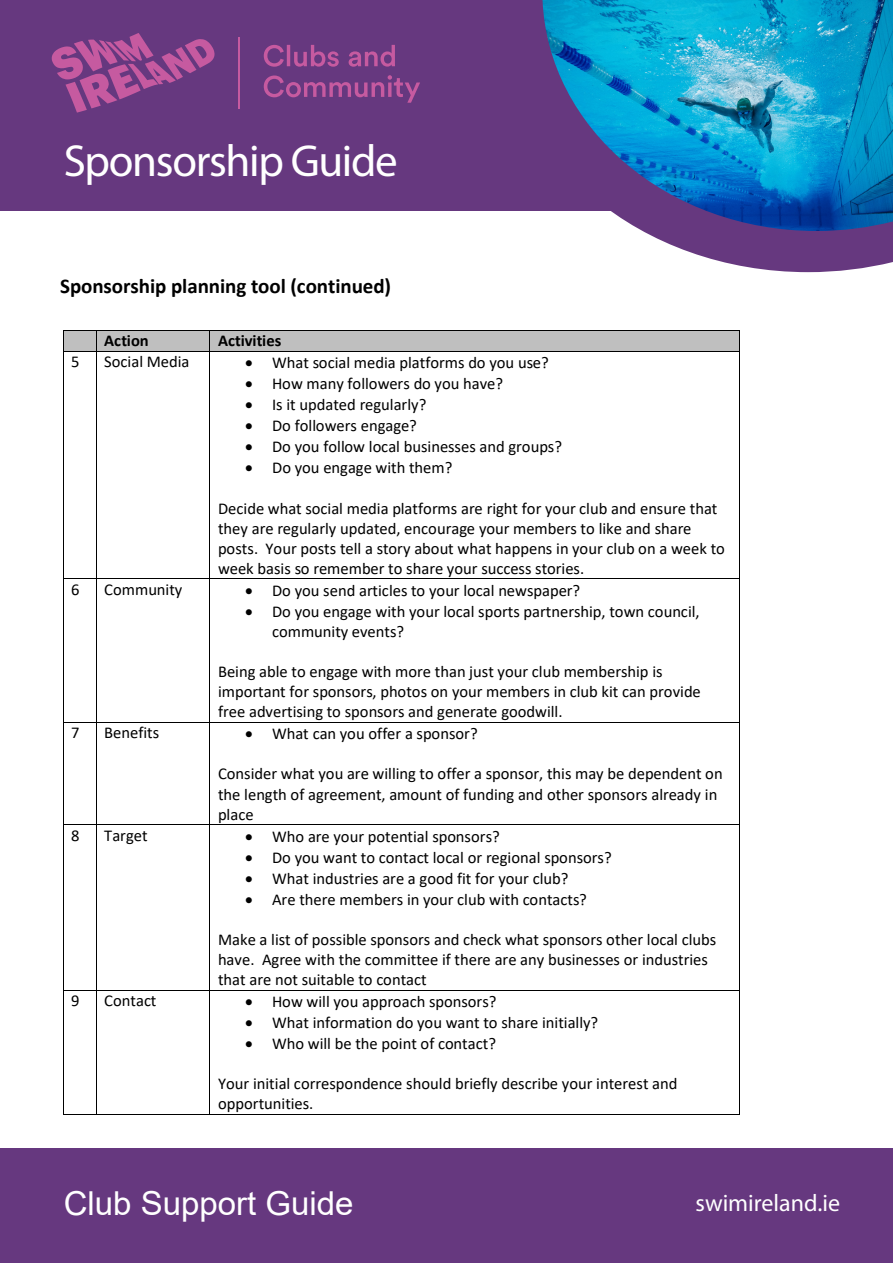
<style>
.page{position:relative;width:893px;height:1263px;background:#fff}
.page>*{position:absolute;margin:0;border:0;box-sizing:border-box;transform-origin:0 0}
.t1{font:45px "Myriad Pro";letter-spacing:-.03em;color:#fff}
.t2{font:33px "Arial";color:#fff}
.t3{font:24px "Myriad Pro";color:#fff}
.t4{font:700 21px "Calibri";letter-spacing:-.005em;color:#000}
.t5{font:16.5px/20.1px "Calibri";color:#000}
.t6{font:700 16.5px "Calibri";letter-spacing:.005em;color:#000}
</style>
<div class="page">
<div style="left:0;top:0;width:893px;height:210px;background:#66387f"></div>
<svg style="left:505px;top:210px;width:388px;height:62px"></svg>
<img style="left:542px;top:0;width:351px;height:231px">
<hr style="left:238px;top:37px;width:2px;height:72px;background:#c65aa0">
<svg style="left:264px;top:45px;width:131px;height:22px"></svg>
<svg style="left:264px;top:75px;width:156px;height:28px"></svg>
<svg style="left:52px;top:33px;width:163px;height:80px"></svg>
<div style="left:0;top:1148px;width:893px;height:115px;background:#66387f"></div>
<div style="left:64px;top:331px;width:32px;height:20px;background:#bfbfbf"></div>
<div style="left:97px;top:331px;width:113px;height:20px;background:#bfbfbf"></div>
<div style="left:210px;top:331px;width:529px;height:20px;background:#bfbfbf"></div>
<hr style="left:64px;top:330px;width:32px;height:1px;background:#000">
<hr style="left:96px;top:330px;width:114px;height:1px;background:#000">
<hr style="left:210px;top:330px;width:529px;height:1px;background:#000">
<svg style="left:63px;top:330px;width:1px;height:21px"></svg>
<hr style="left:64px;top:351px;width:32px;height:1px;background:#000">
<svg style="left:96px;top:331px;width:1px;height:20px"></svg>
<hr style="left:96px;top:351px;width:114px;height:1px;background:#000">
<hr style="left:210px;top:351px;width:529px;height:1px;background:#000">
<svg style="left:739px;top:330px;width:1px;height:21px"></svg>
<hr style="left:63px;top:351px;width:1px;height:227px;background:#000">
<hr style="left:96px;top:351px;width:1px;height:227px;background:#000">
<hr style="left:210px;top:351px;width:1px;height:227px;background:#000">
<hr style="left:739px;top:351px;width:1px;height:227px;background:#000">
<hr style="left:64px;top:578px;width:32px;height:1px;background:#000">
<hr style="left:96px;top:578px;width:114px;height:1px;background:#000">
<hr style="left:210px;top:578px;width:529px;height:1px;background:#000">
<hr style="left:63px;top:579px;width:1px;height:143px;background:#000">
<hr style="left:96px;top:579px;width:1px;height:143px;background:#000">
<hr style="left:210px;top:579px;width:1px;height:143px;background:#000">
<hr style="left:739px;top:579px;width:1px;height:143px;background:#000">
<hr style="left:64px;top:722px;width:32px;height:1px;background:#000">
<hr style="left:96px;top:722px;width:114px;height:1px;background:#000">
<hr style="left:210px;top:722px;width:529px;height:1px;background:#000">
<hr style="left:63px;top:723px;width:1px;height:101px;background:#000">
<hr style="left:96px;top:723px;width:1px;height:101px;background:#000">
<hr style="left:210px;top:723px;width:1px;height:101px;background:#000">
<hr style="left:739px;top:723px;width:1px;height:101px;background:#000">
<hr style="left:64px;top:824px;width:32px;height:1px;background:#000">
<hr style="left:96px;top:824px;width:114px;height:1px;background:#000">
<hr style="left:210px;top:824px;width:529px;height:1px;background:#000">
<hr style="left:63px;top:825px;width:1px;height:165px;background:#000">
<hr style="left:96px;top:825px;width:1px;height:165px;background:#000">
<hr style="left:210px;top:825px;width:1px;height:165px;background:#000">
<hr style="left:739px;top:825px;width:1px;height:165px;background:#000">
<hr style="left:64px;top:990px;width:32px;height:1px;background:#000">
<hr style="left:96px;top:990px;width:114px;height:1px;background:#000">
<hr style="left:210px;top:990px;width:529px;height:1px;background:#000">
<hr style="left:63px;top:990px;width:1px;height:124px;background:#000">
<hr style="left:64px;top:1114px;width:32px;height:1px;background:#000">
<hr style="left:96px;top:990px;width:1px;height:124px;background:#000">
<hr style="left:96px;top:1114px;width:114px;height:1px;background:#000">
<hr style="left:210px;top:990px;width:1px;height:124px;background:#000">
<hr style="left:210px;top:1114px;width:529px;height:1px;background:#000">
<hr style="left:739px;top:990px;width:1px;height:124px;background:#000">
<h1 class="t1" style="left:64px;top:133px;width:335px">Sponsorship Guide</h1>
<p class="t4" style="left:60px;top:271px;width:332px">Sponsorship planning tool (continued)</p>
<p class="t6" style="left:104px;top:329px;width:46px">Action</p>
<p class="t6" style="left:218px;top:329px;width:65px">Activities</p>
<p class="t5" style="left:71px;top:351px;width:10px">5</p>
<p class="t5" style="left:104px;top:351px;width:87px">Social Media</p>
<p class="t5" style="left:245px;top:352px;width:305px">• What social media platforms do you use?</p>
<p class="t5" style="left:245px;top:373px;width:260px">• How many followers do you have?</p>
<p class="t5" style="left:245px;top:394px;width:183px">• Is it updated regularly?</p>
<p class="t5" style="left:245px;top:415px;width:173px">• Do followers engage?</p>
<p class="t5" style="left:245px;top:436px;width:319px">• Do you follow local businesses and groups?</p>
<p class="t5" style="left:245px;top:457px;width:209px">• Do you engage with them?</p>
<p class="t5" style="left:218px;top:498px;width:508px">Decide what social media platforms are right for your club and ensure that they are regularly updated, encourage your members to like and share posts. Your posts tell a story about what happens in your club on a week to week basis so remember to share your success stories.</p>
<p class="t5" style="left:71px;top:579px;width:10px">6</p>
<p class="t5" style="left:104px;top:579px;width:80px">Community</p>
<p class="t5" style="left:245px;top:580px;width:337px">• Do you send articles to your local newspaper?</p>
<p class="t5" style="left:272px;top:601px;width:429px;text-indent:-27px">• Do you engage with your local sports partnership, town council, community events?</p>
<p class="t5" style="left:218px;top:661px;width:484px">Being able to engage with more than just your club membership is important for sponsors, photos on your members in club kit can provide free advertising to sponsors and generate goodwill.</p>
<p class="t5" style="left:71px;top:722px;width:10px">7</p>
<p class="t5" style="left:104px;top:722px;width:57px">Benefits</p>
<p class="t5" style="left:245px;top:723px;width:234px">• What can you offer a sponsor?</p>
<p class="t5" style="left:218px;top:763px;width:506px">Consider what you are willing to offer a sponsor, this may be dependent on the length of agreement, amount of funding and other sponsors already in place</p>
<p class="t5" style="left:71px;top:825px;width:10px">8</p>
<p class="t5" style="left:104px;top:825px;width:45px">Target</p>
<p class="t5" style="left:245px;top:825px;width:256px">• Who are your potential sponsors?</p>
<p class="t5" style="left:245px;top:847px;width:368px">• Do you want to contact local or regional sponsors?</p>
<p class="t5" style="left:245px;top:868px;width:325px">• What industries are a good fit for your club?</p>
<p class="t5" style="left:245px;top:888px;width:343px">• Are there members in your club with contacts?</p>
<p class="t5" style="left:218px;top:929px;width:500px">Make a list of possible sponsors and check what sponsors other local clubs have. Agree with the committee if there are any businesses or industries that are not suitable to contact</p>
<p class="t5" style="left:71px;top:990px;width:10px">9</p>
<p class="t5" style="left:104px;top:990px;width:54px">Contact</p>
<p class="t5" style="left:245px;top:991px;width:253px">• How will you approach sponsors?</p>
<p class="t5" style="left:245px;top:1012px;width:355px">• What information do you want to share initially?</p>
<p class="t5" style="left:245px;top:1033px;width:253px">• Who will be the point of contact?</p>
<p class="t5" style="left:218px;top:1073px;width:461px">Your initial correspondence should briefly describe your interest and opportunities.</p>
<h2 class="t2" style="left:64px;top:1181px;width:291px">Club Support Guide</h2>
<h3 class="t3" style="left:695px;top:1188px;width:146px">swimireland.ie</h3>
</div>
